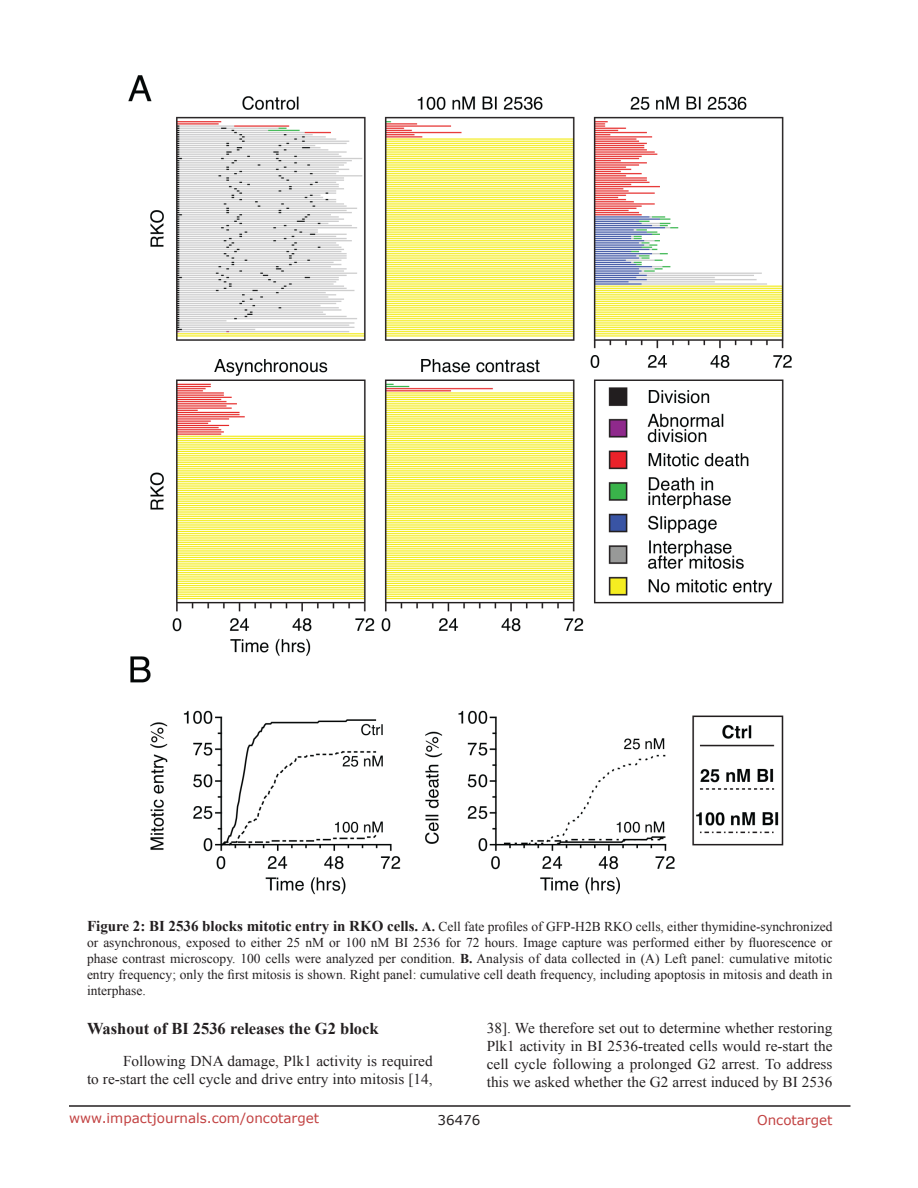
<style>
.page{position:relative;width:918px;height:1188px;background:#fff}
.page>*{position:absolute;margin:0;border:0;box-sizing:border-box;transform-origin:0 0}
.SubHeading{font:700 16.5px "Times New Roman";color:#231f20}
.BodyText{font:15px/18px "Times New Roman";color:#231f20;text-align:right}
.FigureText{font:13.5px/16.2px "Times New Roman";color:#231f20;text-align:justify}
.t1{font:13.5px "Verdana";color:#c24141}
.t2{font:13.5px "Verdana";color:#231f20}
.s1{font-weight:700;font-size:15px}
.s2{font-weight:700}
</style>
<div class="page">
<hr style="left:69px;top:1105px;width:781px;height:2px;background:#231f20">
<img style="left:128px;top:75px;width:664px;height:820px">
<p class="FigureText" style="left:87px;top:918px;width:747px"><span class="s1">Figure 2: BI 2536 blocks mitotic entry in RKO cells.</span> <span class="s2">A.</span> Cell fate profiles of GFP-H2B RKO cells, either thymidine-synchronized or asynchronous, exposed to either 25 nM or 100 nM BI 2536 for 72 hours. Image capture was performed either by fluorescence or phase contrast microscopy. 100 cells were analyzed per condition. <span class="s2">B.</span> Analysis of data collected in (A) Left panel: cumulative mitotic entry frequency; only the first mitosis is shown. Right panel: cumulative cell death frequency, including apoptosis in mitosis and death in interphase.</p>
<p class="SubHeading" style="left:87px;top:1017px;width:293px">Washout of BI 2536 releases the G2 block</p>
<p class="BodyText" style="left:87px;top:1051px;width:347px">Following DNA damage, Plk1 activity is required<br>to re-start the cell cycle and drive entry into mitosis [14,</p>
<p class="BodyText" style="left:487px;top:1019px;width:347px;text-align:justify">38]. We therefore set out to determine whether restoring Plk1 activity in BI 2536-treated cells would re-start the cell cycle following a prolonged G2 arrest. To address this we asked whether the G2 arrest induced by BI 2536</p>
<p class="t1" style="left:69px;top:1109px;width:252px">www.impactjournals.com/oncotarget</p>
<p class="t2" style="left:438px;top:1111px;width:44px">36476</p>
<p class="t1" style="left:757px;top:1111px;width:77px">Oncotarget</p>
</div>
